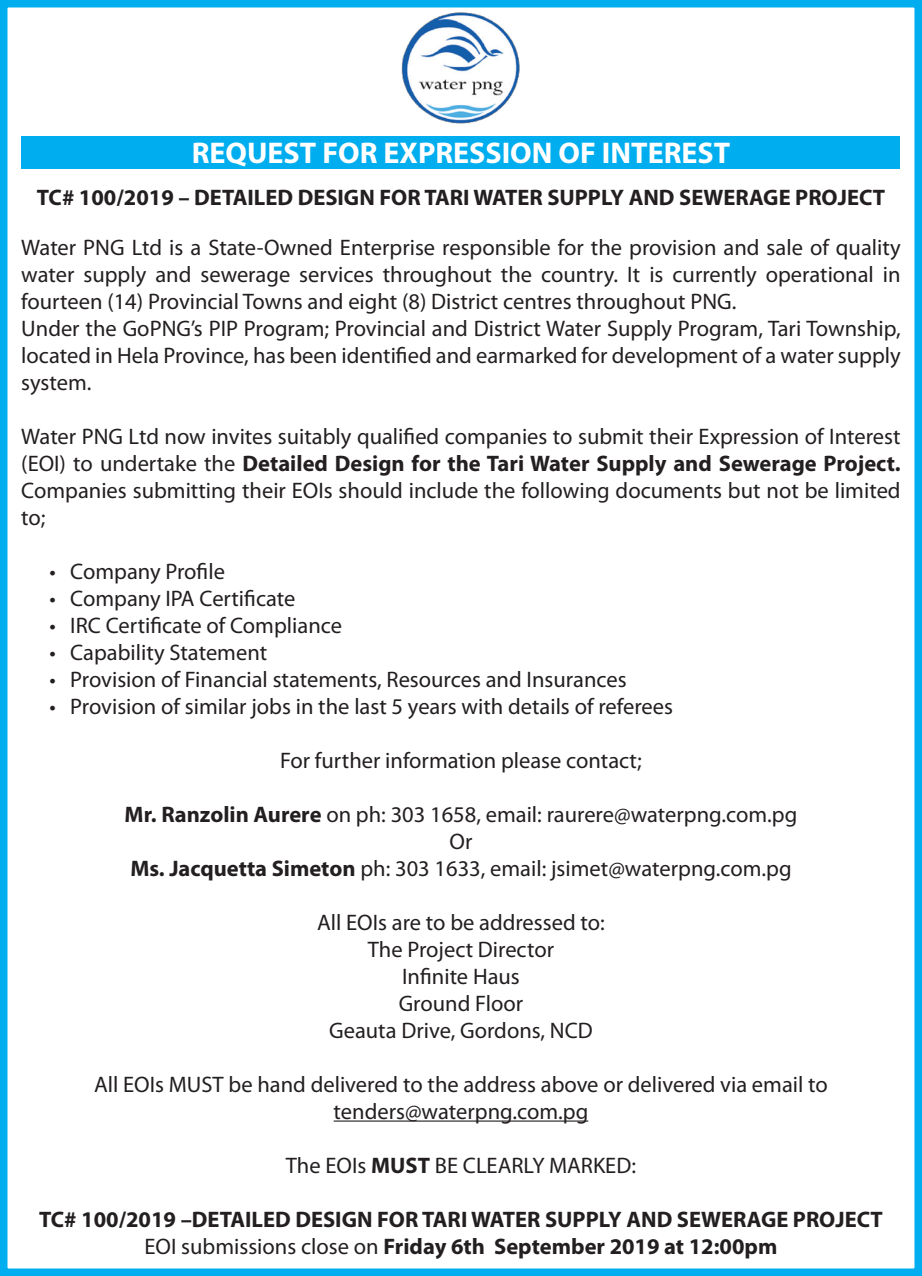
<style>
.page{position:relative;width:922px;height:1276px;background:#fff}
.page>*{position:absolute;margin:0;border:0;box-sizing:border-box;transform-origin:0 0}
.t1{font:700 30px "Myriad Pro";color:#fff}
.t2{font:22.5px/27px "Myriad Pro";color:#231f20;text-align:center}
.t3{font:700 22.5px/27px "Myriad Pro";color:#231f20;text-align:center}
.s1{font-weight:700}
.s2{font-weight:400}
</style>
<div class="page">
<div style="left:22px;top:136px;width:877px;height:33px;background:#00aeef"></div>
<hr style="left:333px;top:1120px;width:255px;height:1px;background:#231f20">
<img style="left:401px;top:12px;width:119px;height:112px">
<div style="left:0;top:0;width:921px;height:1276px;border:8px solid #00aeef"></div>
<h1 class="t1" style="left:192px;top:133px;width:540px">REQUEST FOR EXPRESSION OF INTEREST</h1>
<p class="t3" style="left:37px;top:183px;width:849px">TC# 100/2019 – DETAILED DESIGN FOR TARI WATER SUPPLY AND SEWERAGE PROJECT</p>
<p class="t2" style="left:21px;top:233px;width:880px;text-align:left">Water PNG Ltd is a State-Owned Enterprise responsible for the provision and sale of quality water supply and sewerage services throughout the country. It is currently operational in fourteen (14) Provincial Towns and eight (8) District centres throughout PNG.<br>Under the GoPNG’s PIP Program; Provincial and District Water Supply Program, Tari Township, located in Hela Province, has been identified and earmarked for development of a water supply system.</p>
<p class="t2" style="left:21px;top:422px;width:880px;text-align:justify">Water PNG Ltd now invites suitably qualified companies to submit their Expression of Interest (EOI) to undertake the <span class="s1">Detailed Design for the Tari Water Supply and Sewerage Project.<br></span>Companies submitting their EOIs should include the following documents but not be limited to;</p>
<p class="t2" style="left:50px;top:557px;width:177px">• Company Profile</p>
<p class="t2" style="left:50px;top:584px;width:247px">• Company IPA Certificate</p>
<p class="t2" style="left:50px;top:611px;width:294px">• IRC Certificate of Compliance</p>
<p class="t2" style="left:50px;top:638px;width:219px">• Capability Statement</p>
<p class="t2" style="left:50px;top:665px;width:578px">• Provision of Financial statements, Resources and Insurances</p>
<p class="t2" style="left:50px;top:692px;width:624px">• Provision of similar jobs in the last 5 years with details of referees</p>
<p class="t2" style="left:280px;top:746px;width:363px">For further information please contact;</p>
<p class="t2" style="left:125px;top:800px;width:674px"><span class="s1">Mr. Ranzolin Aurere</span> on ph: 303 1658, email: raurere@waterpng.com.pg<br>Or<br><span class="s1">Ms. Jacquetta Simeton</span> ph: 303 1633, email: jsimet@waterpng.com.pg</p>
<p class="t2" style="left:317px;top:908px;width:289px">All EOIs are to be addressed to:<br>The Project Director<br>Infinite Haus<br>Ground Floor<br>Geauta Drive, Gordons, NCD</p>
<p class="t2" style="left:94px;top:1070px;width:735px">All EOIs MUST be hand delivered to the address above or delivered via email to tenders@waterpng.com.pg</p>
<p class="t2" style="left:286px;top:1151px;width:351px">The EOIs <span class="s1">MUST</span> BE CLEARLY MARKED:</p>
<p class="t3" style="left:39px;top:1205px;width:844px">TC# 100/2019 –DETAILED DESIGN FOR TARI WATER SUPPLY AND SEWERAGE PROJECT<br><span class="s2">EOI submissions close on</span> Friday 6th September 2019 at 12:00pm</p>
</div>
